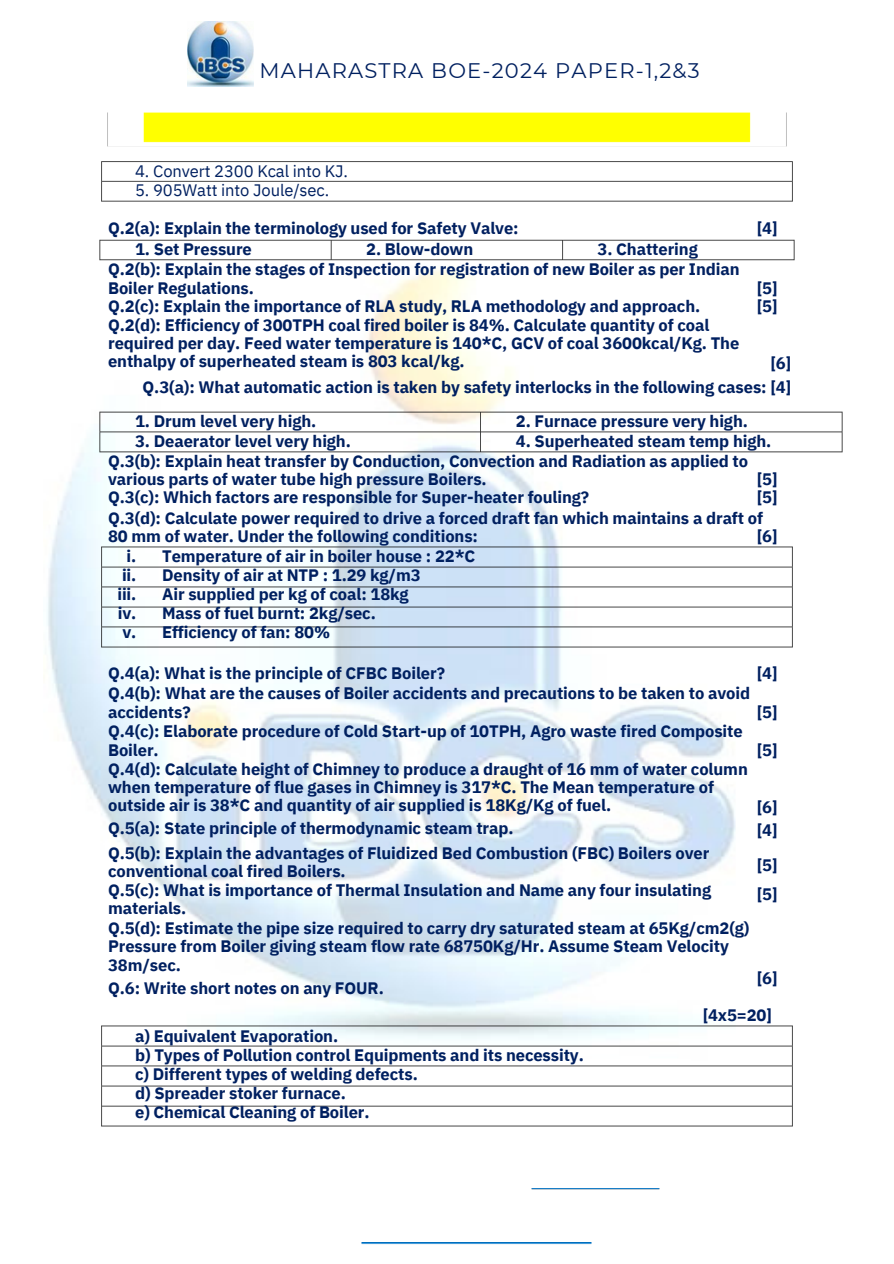
<style>
.page{position:relative;width:894px;height:1264px;background:#fff}
.page>*{position:absolute;margin:0;border:0;box-sizing:border-box;transform-origin:0 0}
.t1{font:21px "Montserrat";letter-spacing:.055em;color:#002060}
.t2{font:700 16.5px/19.2px "IBM Plex Sans";letter-spacing:-.005em;color:#002060}
.t3{font:16.5px "IBM Plex Sans";letter-spacing:-.005em;color:#002060}
</style>
<div class="page">
<img style="left:47px;top:269px;width:689px;height:749px">
<img style="left:188px;top:21px;width:65px;height:65px">
<img style="left:361px;top:1242px;width:231px;height:1px">
<img style="left:531px;top:1188px;width:129px;height:1px">
<img style="left:101px;top:112px;width:692px;height:90px">
<img style="left:99px;top:239px;width:696px;height:22px">
<img style="left:92px;top:540px;width:701px;height:114px">
<img style="left:101px;top:1018px;width:692px;height:109px">
<img style="left:92px;top:405px;width:751px;height:55px">
<p class="t1" style="left:259px;top:58px;width:441px">MAHARASTRA BOE-2024 PAPER-1,2&amp;3</p>
<h1 class="t3" style="left:135px;top:160px;width:214px">4. Convert 2300 Kcal into KJ.</h1>
<h1 class="t3" style="left:135px;top:179px;width:195px">5. 905Watt into Joule/sec.</h1>
<p class="t2" style="left:108px;top:218px;width:412px">Q.2(a): Explain the terminology used for Safety Valve:</p>
<p class="t2" style="left:756px;top:218px;width:22px">[4]</p>
<h2 class="t2" style="left:135px;top:239px;width:118px">1. Set Pressure</h2>
<h2 class="t2" style="left:366px;top:239px;width:108px">2. Blow-down</h2>
<p class="t2" style="left:597px;top:239px;width:102px">3. Chattering</p>
<h2 class="t2" style="left:108px;top:259px;width:632px">Q.2(b): Explain the stages of Inspection for registration of new Boiler as per Indian</h2>
<h2 class="t2" style="left:108px;top:278px;width:632px;line-height:18.3px">Boiler Regulations.<br>Q.2(c): Explain the importance of RLA study, RLA methodology and approach.<br>Q.2(d): Efficiency of 300TPH coal fired boiler is 84%. Calculate quantity of coal required per day. Feed water temperature is 140*C, GCV of coal 3600kcal/Kg. The enthalpy of superheated steam is 803 kcal/kg.</h2>
<p class="t2" style="left:756px;top:278px;width:22px;line-height:18px">[5] [5]</p>
<h2 class="t2" style="left:142px;top:351px;width:650px;line-height:23.7px;text-align:right">[6]<br>Q.3(a): What automatic action is taken by safety interlocks in the following cases: [4]</h2>
<h2 class="t2" style="left:135px;top:411px;width:182px">1. Drum level very high.</h2>
<h2 class="t2" style="left:135px;top:431px;width:217px">3. Deaerator level very high.</h2>
<h2 class="t2" style="left:515px;top:411px;width:233px">2. Furnace pressure very high.</h2>
<h2 class="t2" style="left:515px;top:431px;width:257px">4. Superheated steam temp high.</h2>
<p class="t2" style="left:108px;top:451px;width:641px">Q.3(b): Explain heat transfer by Conduction, Convection and Radiation as applied to</p>
<h2 class="t2" style="left:108px;top:470px;width:482px;line-height:18px">various parts of water tube high pressure Boilers.<br>Q.3(c): Which factors are responsible for Super-heater fouling?</h2>
<h2 class="t2" style="left:756px;top:469px;width:22px">[5]</h2>
<h2 class="t2" style="left:756px;top:487px;width:22px">[5]</h2>
<h2 class="t2" style="left:108px;top:508px;width:656px">Q.3(d): Calculate power required to drive a forced draft fan which maintains a draft of</h2>
<h2 class="t2" style="left:108px;top:526px;width:371px">80 mm of water. Under the following conditions:</h2>
<h2 class="t2" style="left:756px;top:526px;width:22px">[6]</h2>
<h2 class="t2" style="left:117px;top:546px;width:20px;text-align:center">i. ii. iii.</h2>
<h2 class="t2" style="left:118px;top:603px;width:20px">iv. v.</h2>
<p class="t2" style="left:162px;top:546px;width:314px">Temperature of air in boiler house : 22*C<br>Density of air at NTP : 1.29 kg/m3<br>Air supplied per kg of coal: 18kg<br>Mass of fuel burnt: 2kg/sec.<br>Efficiency of fan: 80%</p>
<h2 class="t2" style="left:108px;top:663px;width:338px">Q.4(a): What is the principle of CFBC Boiler?</h2>
<h2 class="t2" style="left:756px;top:663px;width:22px">[4]</h2>
<h2 class="t2" style="left:108px;top:683px;width:643px">Q.4(b): What are the causes of Boiler accidents and precautions to be taken to avoid</h2>
<h2 class="t2" style="left:108px;top:701px;width:84px">accidents?</h2>
<h2 class="t2" style="left:756px;top:701px;width:22px">[5]</h2>
<h2 class="t2" style="left:108px;top:721px;width:636px">Q.4(c): Elaborate procedure of Cold Start-up of 10TPH, Agro waste fired Composite</h2>
<h2 class="t2" style="left:108px;top:740px;width:52px">Boiler.</h2>
<h2 class="t2" style="left:756px;top:740px;width:22px">[5]</h2>
<h2 class="t2" style="left:108px;top:759px;width:641px;line-height:18px">Q.4(d): Calculate height of Chimney to produce a draught of 16 mm of water column when temperature of flue gases in Chimney is 317*C. The Mean temperature of outside air is 38*C and quantity of air supplied is 18Kg/Kg of fuel.</h2>
<h2 class="t2" style="left:108px;top:816px;width:602px;line-height:24.8px">Q.5(a): State principle of thermodynamic steam trap.<br>Q.5(b): Explain the advantages of Fluidized Bed Combustion (FBC) Boilers over</h2>
<h2 class="t2" style="left:108px;top:861px;width:642px;line-height:18.6px">conventional coal fired Boilers.<br>Q.5(c): What is importance of Thermal Insulation and Name any four insulating materials.<br>Q.5(d): Estimate the pipe size required to carry dry saturated steam at 65Kg/cm2(g)<br>Pressure from Boiler giving steam flow rate 68750Kg/Hr. Assume Steam Velocity 38m/sec.</h2>
<h2 class="t2" style="left:108px;top:978px;width:277px">Q.6: Write short notes on any FOUR.</h2>
<h2 class="t2" style="left:756px;top:794px;width:22px;line-height:23.7px">[6] [4]</h2>
<h2 class="t2" style="left:756px;top:850px;width:22px;line-height:29.2px">[5] [5]</h2>
<h2 class="t2" style="left:756px;top:968px;width:22px">[6]</h2>
<h2 class="t2" style="left:702px;top:1005px;width:71px">[4x5=20]</h2>
<p class="t2" style="left:135px;top:1025px;width:450px">a) Equivalent Evaporation.<br>b) Types of Pollution control Equipments and its necessity. c) Different types of welding defects.<br>d) Spreader stoker furnace.<br>e) Chemical Cleaning of Boiler.</p>
</div>
